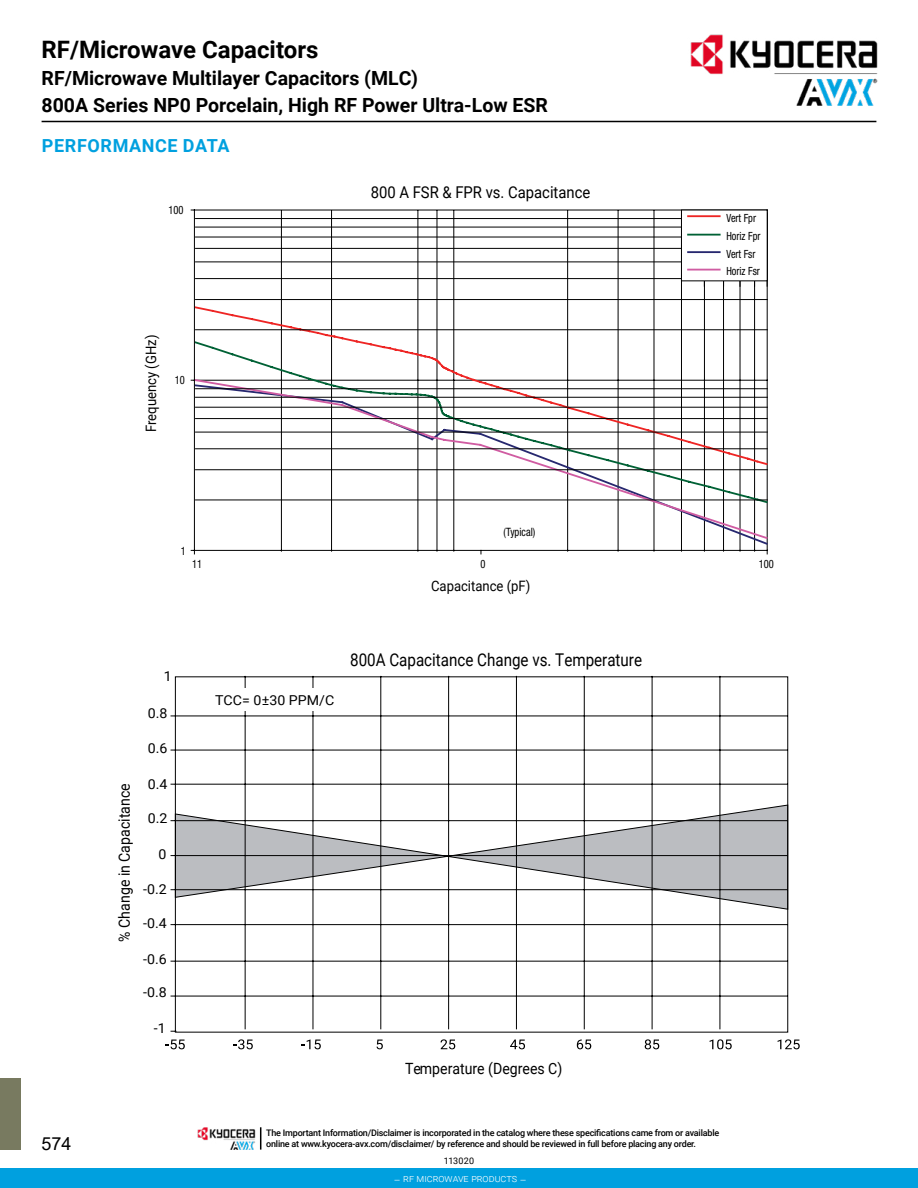
<style>
.page{position:relative;width:918px;height:1188px;background:#fff}
.page>*{position:absolute;margin:0;border:0;box-sizing:border-box;transform-origin:0 0}
.t1{font:700 24px "Roboto";color:#000}
.t2{font:700 19.5px "Roboto";color:#000}
.t3{font:700 18px "Roboto";letter-spacing:.035em;color:#00a0df}
.t4{font:18px "Arial";color:#000}
.t5{font:17.55px "Roboto";color:#000;scale:.86 1}
.t6{font:16.35px "Roboto";color:#000;scale:.91 1}
.t7{font:15.45px "Roboto";color:#000;scale:.91 1}
.t8{font:14.4px "Roboto";color:#000;scale:.91 1}
.t9{font:13.65px "Roboto";color:#000;scale:1.04 1}
.t10{font:condensed 11.55px "Helvetica Neue LT Std";color:#000;scale:.91 1}
.t11{font:condensed 11.25px "Helvetica Neue LT Std";color:#000;scale:.91 1}
.t12{font:300 10.5px "Roboto";color:#fff}
.t13{font:500 9px/10.8px "Roboto";letter-spacing:-.025em;color:#000}
.t14{font:9px "Roboto";letter-spacing:.02em;color:#000}
</style>
<div class="page">
<hr style="left:42px;top:121px;width:834px;height:1px;background:#000">
<div style="left:0;top:1078px;width:21px;height:72px;background:#787a60"></div>
<hr style="left:194px;top:210px;width:573px;height:1px;background:#000">
<hr style="left:281px;top:211px;width:1px;height:340px;background:#000">
<hr style="left:331px;top:211px;width:1px;height:340px;background:#000">
<hr style="left:417px;top:211px;width:1px;height:340px;background:#000">
<hr style="left:437px;top:211px;width:1px;height:340px;background:#000">
<hr style="left:453px;top:211px;width:1px;height:340px;background:#000">
<hr style="left:567px;top:211px;width:1px;height:340px;background:#000">
<hr style="left:618px;top:211px;width:1px;height:340px;background:#000">
<hr style="left:654px;top:211px;width:1px;height:340px;background:#000">
<hr style="left:194px;top:210px;width:1px;height:340px;background:#000">
<svg style="left:191px;top:378px;width:577px;height:176px"></svg>
<svg style="left:195px;top:218px;width:573px;height:283px"></svg>
<hr style="left:767px;top:213px;width:1px;height:73px;background:#000">
<hr style="left:754px;top:213px;width:1px;height:73px;background:#000">
<hr style="left:740px;top:213px;width:1px;height:73px;background:#000">
<hr style="left:723px;top:213px;width:1px;height:73px;background:#000">
<hr style="left:704px;top:213px;width:1px;height:73px;background:#000">
<div style="left:681px;top:210px;width:86px;height:71px;background:#fff"></div>
<div style="left:681px;top:210px;width:87px;height:71px;border:1px solid #000"></div>
<hr style="left:688px;top:215px;width:32px;height:2px;background:#ee2524">
<hr style="left:688px;top:251px;width:32px;height:2px;background:#27286f">
<hr style="left:688px;top:234px;width:32px;height:2px;background:#006135">
<hr style="left:688px;top:269px;width:32px;height:2px;background:#d05ca2">
<svg style="left:441px;top:1039px;width:14px;height:10px"></svg>
<svg style="left:510px;top:1040px;width:15px;height:9px"></svg>
<svg style="left:170px;top:675px;width:618px;height:358px"></svg>
<div style="left:212px;top:688px;width:123px;height:23px;background:#fff"></div>
<svg style="left:166px;top:1040px;width:19px;height:9px"></svg>
<svg style="left:234px;top:1039px;width:19px;height:10px"></svg>
<svg style="left:302px;top:1039px;width:19px;height:10px"></svg>
<svg style="left:377px;top:1040px;width:6px;height:9px"></svg>
<svg style="left:577px;top:1040px;width:14px;height:9px"></svg>
<svg style="left:645px;top:1039px;width:14px;height:10px"></svg>
<svg style="left:710px;top:1039px;width:22px;height:10px"></svg>
<svg style="left:778px;top:1039px;width:22px;height:10px"></svg>
<img style="left:669px;top:34px;width:209px;height:87px">
<div style="left:0;top:1169px;width:918px;height:19px;background:#00a0df"></div>
<img style="left:198px;top:1127px;width:57px;height:23px">
<svg style="left:260px;top:1127px;width:1px;height:23px"></svg>
<h1 class="t1" style="left:42px;top:33px;width:278px">RF/Microwave Capacitors</h1>
<h2 class="t2" style="left:42px;top:92px;width:508px">800A Series NP0 Porcelain, High RF Power Ultra-Low ESR</h2>
<h2 class="t2" style="left:42px;top:65px;width:378px">RF/Microwave Multilayer Capacitors (MLC)</h2>
<h3 class="t3" style="left:42px;top:133px;width:189px">PERFORMANCE DATA</h3>
<p class="t10" style="left:169px;top:204px;width:18px">100</p>
<h3 class="t8" style="left:141px;top:432px;width:109px;rotate:-90deg">Frequency (GHz)</h3>
<p class="t10" style="left:175px;top:374px;width:13px">10</p>
<p class="t10" style="left:181px;top:544px;width:7px">1</p>
<h3 class="t6" style="left:371px;top:181px;width:243px">800 A FSR &amp; FPR vs. Capacitance</h3>
<p class="t10" style="left:504px;top:525px;width:36px">(Typical)</p>
<p class="t11" style="left:726px;top:211px;width:34px">Vert Fpr</p>
<p class="t11" style="left:726px;top:247px;width:34px">Vert Fsr</p>
<p class="t11" style="left:726px;top:230px;width:39px">Horiz Fpr</p>
<p class="t11" style="left:726px;top:265px;width:38px">Horiz Fsr</p>
<h3 class="t4" style="left:42px;top:1131px;width:32px">574</h3>
<h3 class="t9" style="left:164px;top:666px;width:9px">1</h3>
<h3 class="t9" style="left:148px;top:703px;width:20px">0.8</h3>
<h3 class="t9" style="left:148px;top:739px;width:20px">0.6</h3>
<h3 class="t7" style="left:114px;top:942px;width:175px;rotate:-90deg">% Change in Capacitance</h3>
<h3 class="t9" style="left:148px;top:775px;width:20px">0.4</h3>
<h3 class="t9" style="left:148px;top:808px;width:20px">0.2</h3>
<h3 class="t9" style="left:159px;top:844px;width:9px">0</h3>
<h3 class="t9" style="left:143px;top:880px;width:24px">-0.2</h3>
<h3 class="t9" style="left:143px;top:914px;width:24px">-0.4</h3>
<h3 class="t9" style="left:143px;top:950px;width:24px">-0.6</h3>
<h3 class="t9" style="left:143px;top:983px;width:24px">-0.8</h3>
<h3 class="t9" style="left:154px;top:1018px;width:13px">-1</h3>
<p class="t10" style="left:192px;top:557px;width:13px">11</p>
<p class="t10" style="left:480px;top:557px;width:7px">0</p>
<p class="t10" style="left:759px;top:557px;width:18px">100</p>
<h3 class="t8" style="left:431px;top:576px;width:111px">Capacitance (pF)</h3>
<h3 class="t9" style="left:215px;top:690px;width:116px">TCC= 0±30 PPM/C</h3>
<h3 class="t5" style="left:350px;top:647px;width:341px">800A Capacitance Change vs. Temperature</h3>
<h3 class="t7" style="left:405px;top:1058px;width:174px">Temperature (Degrees C)</h3>
<p class="t13" style="left:266px;top:1127px;width:455px">The Important Information/Disclaimer is incorporated in the catalog where these specifications came from or available online at www.kyocera-avx.com/disclaimer/ by reference and should be reviewed in full before placing any order.</p>
<p class="t14" style="left:444px;top:1155px;width:32px">113020</p>
<p class="t12" style="left:394px;top:1171px;width:134px">– rf microwave products –</p>
</div>
